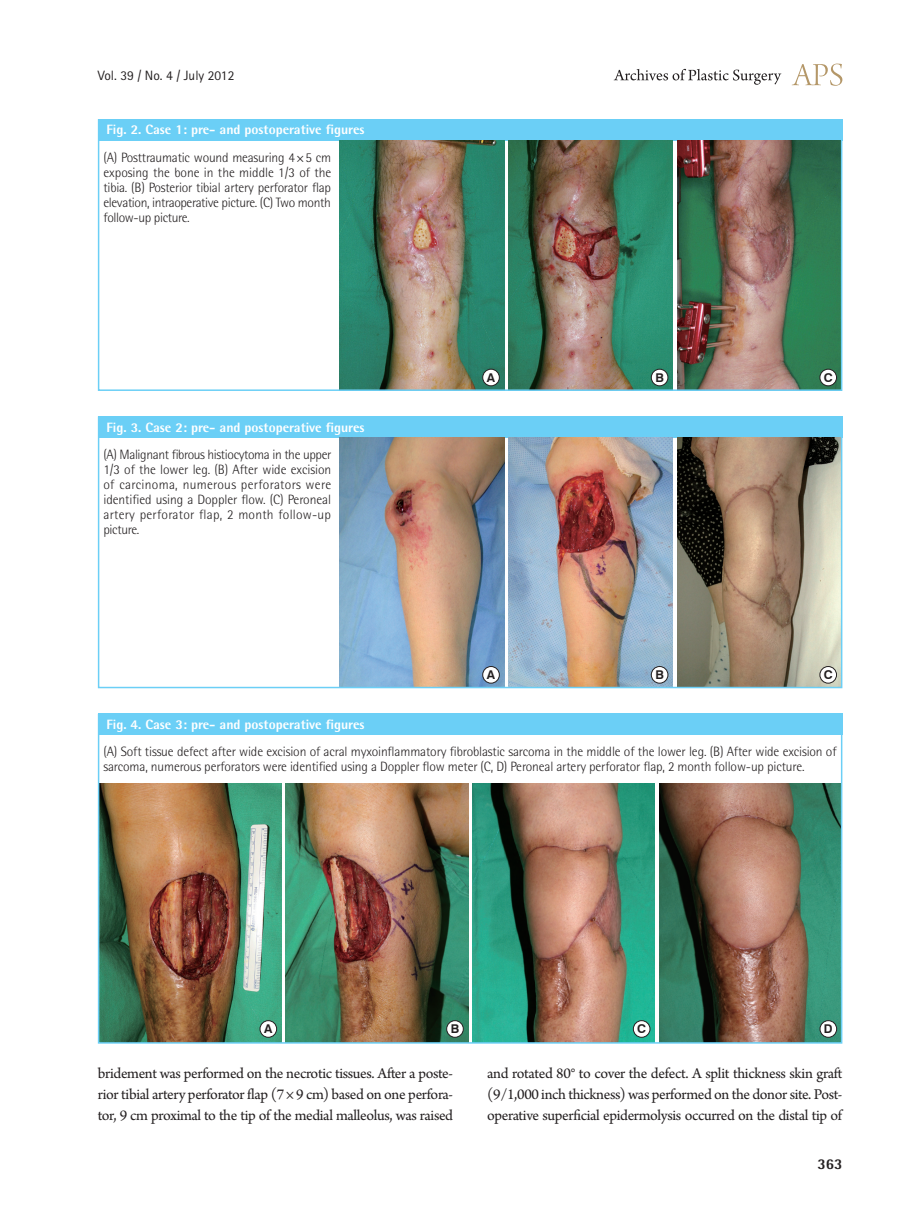
<style>
.page{position:relative;width:919px;height:1217px;background:#fff}
.page>*{position:absolute;margin:0;border:0;box-sizing:border-box;transform-origin:0 0}
.t1{font:15.75px/21px "Arno Pro";letter-spacing:-.02em;color:#231f20;text-align:justify}
.t2{font:800 15px "Rotis Semi Sans Std";color:#231f20}
.t3{font:300 13.5px/15px "Rotis Semi Sans Std";letter-spacing:-.01em;color:#231f20;text-align:justify}
.t4{font:800 13.5px "Rotis Semi Sans Std";color:#fff}
.t5{font:13.5px "Rotis Sans Serif Std";color:#231f20}
.t6{font:700 12.15px "Swiss 721 BT";color:#231f20}
</style>
<div class="page">
<svg style="left:792px;top:64px;width:50px;height:22px"></svg>
<svg style="left:613px;top:69px;width:168px;height:16px"></svg>
<div style="left:98px;top:119px;width:744px;height:21px;background:#6bcff6"></div>
<img style="left:340px;top:140px;width:164px;height:248px">
<div style="left:482px;top:369px;width:17px;height:17px;background:#fff;border-radius:50%"></div>
<div style="left:482px;top:369px;width:17px;height:17px;border:1px solid #231f20;border-radius:50%"></div>
<img style="left:508px;top:140px;width:164px;height:248px">
<div style="left:651px;top:369px;width:17px;height:17px;background:#fff;border-radius:50%"></div>
<div style="left:651px;top:369px;width:17px;height:17px;border:1px solid #231f20;border-radius:50%"></div>
<img style="left:677px;top:140px;width:162px;height:248px">
<div style="left:819px;top:369px;width:17px;height:17px;background:#fff;border-radius:50%"></div>
<div style="left:819px;top:369px;width:17px;height:17px;border:1px solid #231f20;border-radius:50%"></div>
<div style="left:98px;top:119px;width:744px;height:272px;border:2px solid #6bcff6"></div>
<div style="left:98px;top:416px;width:744px;height:21px;background:#6bcff6"></div>
<img style="left:340px;top:437px;width:164px;height:248px">
<div style="left:482px;top:666px;width:17px;height:17px;background:#fff;border-radius:50%"></div>
<div style="left:482px;top:666px;width:17px;height:17px;border:1px solid #231f20;border-radius:50%"></div>
<img style="left:508px;top:437px;width:164px;height:248px">
<div style="left:651px;top:666px;width:17px;height:17px;background:#fff;border-radius:50%"></div>
<div style="left:651px;top:666px;width:17px;height:17px;border:1px solid #231f20;border-radius:50%"></div>
<img style="left:677px;top:437px;width:162px;height:248px">
<div style="left:819px;top:666px;width:17px;height:17px;background:#fff;border-radius:50%"></div>
<div style="left:819px;top:666px;width:17px;height:17px;border:1px solid #231f20;border-radius:50%"></div>
<div style="left:98px;top:416px;width:744px;height:272px;border:2px solid #6bcff6"></div>
<div style="left:98px;top:713px;width:744px;height:22px;background:#6bcff6"></div>
<img style="left:101px;top:783px;width:180px;height:257px">
<img style="left:286px;top:783px;width:182px;height:257px">
<img style="left:472px;top:783px;width:183px;height:257px">
<img style="left:659px;top:783px;width:180px;height:257px">
<div style="left:260px;top:1020px;width:16px;height:17px;background:#fff;border-radius:50%"></div>
<div style="left:260px;top:1020px;width:17px;height:17px;border:1px solid #231f20;border-radius:50%"></div>
<div style="left:446px;top:1020px;width:17px;height:17px;background:#fff;border-radius:50%"></div>
<div style="left:446px;top:1020px;width:17px;height:17px;border:1px solid #231f20;border-radius:50%"></div>
<div style="left:633px;top:1020px;width:17px;height:17px;background:#fff;border-radius:50%"></div>
<div style="left:633px;top:1020px;width:17px;height:17px;border:1px solid #231f20;border-radius:50%"></div>
<div style="left:820px;top:1020px;width:16px;height:17px;background:#fff;border-radius:50%"></div>
<div style="left:819px;top:1020px;width:17px;height:17px;border:1px solid #231f20;border-radius:50%"></div>
<div style="left:98px;top:713px;width:744px;height:330px;border:2px solid #6bcff6"></div>
<p class="t5" style="left:98px;top:67px;width:138px">Vol. 39 / No. 4 / July 2012</p>
<p class="t4" style="left:106px;top:121px;width:260px">Fig. 2. Case 1: pre- and postoperative figures</p>
<p class="t3" style="left:103px;top:149px;width:229px">(A) Posttraumatic wound measuring 4×5 cm exposing the bone in the middle 1/3 of the tibia. (B) Posterior tibial artery perforator flap elevation, intraoperative picture. (C) Two month follow-up picture.</p>
<p class="t4" style="left:106px;top:418px;width:260px">Fig. 3. Case 2: pre- and postoperative figures</p>
<p class="t3" style="left:103px;top:447px;width:229px">(A) Malignant fibrous histiocytoma in the upper 1/3 of the lower leg. (B) After wide excision of carcinoma, numerous perforators were identified using a Doppler flow. (C) Peroneal artery perforator flap, 2 month follow-up picture.</p>
<p class="t6" style="left:487px;top:370px;width:10px">A</p>
<p class="t6" style="left:655px;top:370px;width:10px">B</p>
<p class="t6" style="left:823px;top:370px;width:10px">C</p>
<p class="t6" style="left:487px;top:667px;width:10px">A</p>
<p class="t6" style="left:655px;top:667px;width:10px">B</p>
<p class="t6" style="left:823px;top:667px;width:10px">C</p>
<p class="t4" style="left:106px;top:715px;width:260px">Fig. 4. Case 3: pre- and postoperative figures</p>
<p class="t3" style="left:103px;top:744px;width:734px">(A) Soft tissue defect after wide excision of acral myxoinflammatory fibroblastic sarcoma in the middle of the lower leg. (B) After wide excision of sarcoma, numerous perforators were identified using a Doppler flow meter (C, D) Peroneal artery perforator flap, 2 month follow-up picture.</p>
<p class="t6" style="left:264px;top:1021px;width:10px">A</p>
<p class="t6" style="left:450px;top:1021px;width:10px">B</p>
<p class="t6" style="left:637px;top:1021px;width:10px">C</p>
<p class="t6" style="left:823px;top:1021px;width:10px">D</p>
<p class="t1" style="left:98px;top:1062px;width:357px">bridement was performed on the necrotic tissues. After a poste&shy;rior tibial artery perforator flap (7 × 9 cm) based on one perfora&shy;tor, 9 cm proximal to the tip of the medial malleolus, was raised</p>
<p class="t1" style="left:487px;top:1062px;width:357px">and rotated 80° to cover the defect. A split thickness skin graft (9/1,000 inch thickness) was performed on the donor site. Post&shy;operative superficial epidermolysis occurred on the distal tip of</p>
<p class="t2" style="left:817px;top:1153px;width:27px">363</p>
</div>
